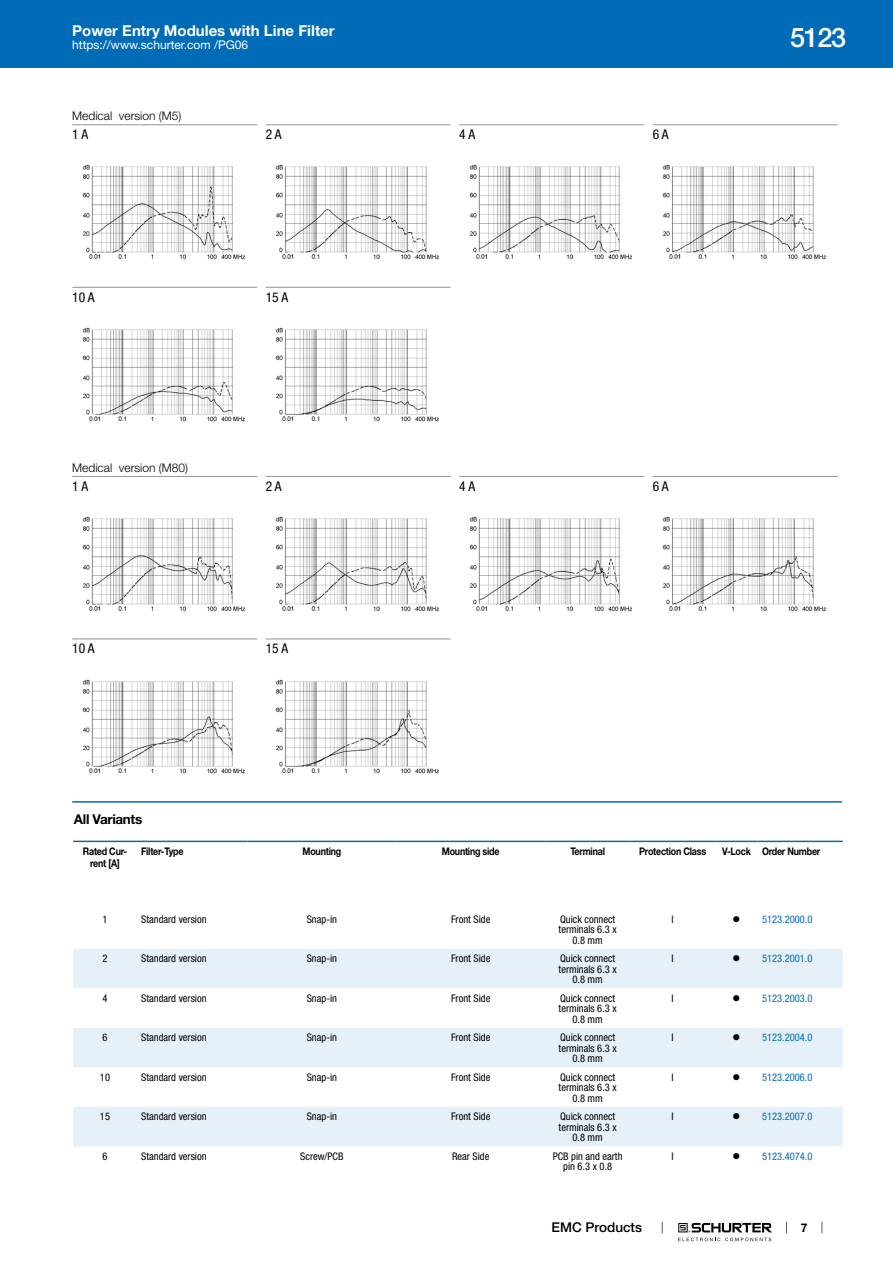
<style>
.page{position:relative;width:893px;height:1263px;background:#fff}
.page>*{position:absolute;margin:0;border:0;box-sizing:border-box;transform-origin:0 0}
.t1{font:500 27px "Helvetica Neue LT";color:#fff}
.t2{font:700 15px "Helvetica Neue LT";color:#fff}
.t3{font:condensed 13.5px "Helvetica Neue LT";color:#000}
.t4{font:500 13.5px "Helvetica Neue LT";color:#000}
.t5{font:700 13.5px "Helvetica Neue LT";letter-spacing:-.025em;color:#000}
.t6{font:300 12px "Helvetica Neue LT";color:#000}
.t7{font:12px "Helvetica Neue LT";color:#fff}
.t8{font:700 12px "Helvetica Neue LT";color:#000}
.t9{font:condensed 10.5px/10.5px "Helvetica Neue LT";color:#000;text-align:center}
.t10{font:700 10.5px/12.6px "Helvetica Neue LT";letter-spacing:-.025em;color:#000;text-align:center;scale:.85 1}
.t11{font:condensed 10.5px "Helvetica Neue LT";color:#006bb6}
.s1{color:#000}
</style>
<div class="page">
<svg style="left:678px;top:1223px;width:94px;height:18px"></svg>
<div style="left:0;top:0;width:893px;height:68px;background:#006bb6"></div>
<hr style="left:72px;top:124px;width:185px;height:1px;background:#939598">
<img style="left:82px;top:164px;width:163px;height:96px">
<hr style="left:266px;top:124px;width:185px;height:1px;background:#939598">
<img style="left:275px;top:164px;width:164px;height:96px">
<hr style="left:459px;top:124px;width:185px;height:1px;background:#939598">
<img style="left:469px;top:164px;width:163px;height:96px">
<hr style="left:653px;top:124px;width:185px;height:1px;background:#939598">
<img style="left:662px;top:164px;width:164px;height:96px">
<hr style="left:72px;top:287px;width:185px;height:1px;background:#939598">
<img style="left:82px;top:327px;width:163px;height:95px">
<hr style="left:266px;top:287px;width:185px;height:1px;background:#939598">
<img style="left:275px;top:327px;width:164px;height:95px">
<hr style="left:72px;top:476px;width:185px;height:1px;background:#939598">
<img style="left:82px;top:516px;width:163px;height:96px">
<hr style="left:266px;top:476px;width:185px;height:1px;background:#939598">
<img style="left:275px;top:516px;width:164px;height:96px">
<hr style="left:459px;top:476px;width:185px;height:1px;background:#939598">
<img style="left:469px;top:516px;width:163px;height:96px">
<hr style="left:653px;top:476px;width:185px;height:1px;background:#939598">
<img style="left:662px;top:516px;width:164px;height:96px">
<hr style="left:72px;top:639px;width:185px;height:1px;background:#939598">
<img style="left:82px;top:679px;width:163px;height:95px">
<hr style="left:266px;top:639px;width:185px;height:1px;background:#939598">
<img style="left:275px;top:679px;width:164px;height:95px">
<hr style="left:72px;top:801px;width:770px;height:2px;background:#006bb6">
<svg style="left:73px;top:842px;width:770px;height:1px"></svg>
<svg style="left:73px;top:949px;width:770px;height:197px;fill:#e6f0f8"></svg>
<hr style="left:73px;top:841px;width:64px;height:1px;background:#006bb6">
<hr style="left:137px;top:841px;width:110px;height:1px;background:#006bb6">
<hr style="left:247px;top:841px;width:149px;height:1px;background:#006bb6">
<hr style="left:396px;top:841px;width:149px;height:1px;background:#006bb6">
<hr style="left:545px;top:841px;width:85px;height:1px;background:#006bb6">
<hr style="left:630px;top:841px;width:85px;height:1px;background:#006bb6">
<hr style="left:715px;top:841px;width:43px;height:1px;background:#006bb6">
<hr style="left:758px;top:841px;width:85px;height:1px;background:#006bb6">
<h2 class="t2" style="left:72px;top:21px;width:264px">Power Entry Modules with Line Filter</h2>
<p class="t7" style="left:72px;top:38px;width:178px">https://www.schurter.com /PG06</p>
<p class="t6" style="left:72px;top:108px;width:111px">Medical version (M5)</p>
<p class="t3" style="left:72px;top:127px;width:17px">1 A</p>
<p class="t3" style="left:266px;top:127px;width:17px">2 A</p>
<p class="t3" style="left:459px;top:127px;width:17px">4 A</p>
<p class="t3" style="left:653px;top:127px;width:17px">6 A</p>
<p class="t3" style="left:72px;top:289px;width:24px">10 A</p>
<p class="t3" style="left:266px;top:289px;width:24px">15 A</p>
<p class="t6" style="left:72px;top:460px;width:117px">Medical version (M80)</p>
<p class="t3" style="left:72px;top:478px;width:17px">1 A</p>
<p class="t3" style="left:266px;top:478px;width:17px">2 A</p>
<p class="t3" style="left:459px;top:478px;width:17px">4 A</p>
<p class="t3" style="left:653px;top:478px;width:17px">6 A</p>
<p class="t3" style="left:72px;top:641px;width:24px">10 A</p>
<p class="t3" style="left:266px;top:641px;width:24px">15 A</p>
<h1 class="t1" style="left:790px;top:21px;width:57px">5123</h1>
<p class="t5" style="left:74px;top:811px;width:70px">All Variants</p>
<p class="t10" style="left:83px;top:844px;width:54px">Rated Cur&shy;rent [A]</p>
<p class="t10" style="left:141px;top:844px;width:51px">Filter-Type</p>
<p class="t10" style="left:302px;top:844px;width:47px">Mounting</p>
<p class="t10" style="left:442px;top:844px;width:69px">Mounting side</p>
<p class="t10" style="left:570px;top:844px;width:42px">Terminal</p>
<p class="t10" style="left:639px;top:844px;width:80px">Protection Class</p>
<p class="t10" style="left:722px;top:844px;width:117px">V-Lock Order Number</p>
<p class="t9" style="left:103px;top:914px;width:7px">1</p>
<p class="t9" style="left:141px;top:914px;width:67px">Standard version</p>
<p class="t9" style="left:307px;top:914px;width:32px">Snap-in</p>
<p class="t9" style="left:451px;top:914px;width:41px">Front Side</p>
<p class="t9" style="left:559px;top:914px;width:60px">Quick connect terminals 6.3 x<br>0.8 mm</p>
<p class="t9" style="left:672px;top:914px;width:4px">I</p>
<p class="t11" style="left:733px;top:913px;width:81px"><span class="s1">●</span> 5123.2000.0</p>
<p class="t9" style="left:103px;top:953px;width:7px">2</p>
<p class="t9" style="left:141px;top:953px;width:67px">Standard version</p>
<p class="t9" style="left:307px;top:953px;width:32px">Snap-in</p>
<p class="t9" style="left:451px;top:953px;width:41px">Front Side</p>
<p class="t9" style="left:559px;top:953px;width:60px">Quick connect terminals 6.3 x<br>0.8 mm</p>
<p class="t9" style="left:672px;top:953px;width:4px">I</p>
<p class="t11" style="left:733px;top:952px;width:81px"><span class="s1">●</span> 5123.2001.0</p>
<p class="t9" style="left:103px;top:993px;width:7px">4</p>
<p class="t9" style="left:141px;top:993px;width:67px">Standard version</p>
<p class="t9" style="left:307px;top:993px;width:32px">Snap-in</p>
<p class="t9" style="left:451px;top:993px;width:41px">Front Side</p>
<p class="t9" style="left:559px;top:993px;width:60px">Quick connect terminals 6.3 x<br>0.8 mm</p>
<p class="t9" style="left:672px;top:993px;width:4px">I</p>
<p class="t11" style="left:733px;top:992px;width:81px"><span class="s1">●</span> 5123.2003.0</p>
<p class="t9" style="left:103px;top:1032px;width:7px">6</p>
<p class="t9" style="left:141px;top:1032px;width:67px">Standard version</p>
<p class="t9" style="left:307px;top:1032px;width:32px">Snap-in</p>
<p class="t9" style="left:451px;top:1032px;width:41px">Front Side</p>
<p class="t9" style="left:559px;top:1032px;width:60px">Quick connect terminals 6.3 x<br>0.8 mm</p>
<p class="t9" style="left:672px;top:1032px;width:4px">I</p>
<p class="t11" style="left:733px;top:1031px;width:81px"><span class="s1">●</span> 5123.2004.0</p>
<p class="t9" style="left:100px;top:1072px;width:12px">10</p>
<p class="t9" style="left:141px;top:1072px;width:67px">Standard version</p>
<p class="t9" style="left:307px;top:1072px;width:32px">Snap-in</p>
<p class="t9" style="left:451px;top:1072px;width:41px">Front Side</p>
<p class="t9" style="left:559px;top:1072px;width:60px">Quick connect terminals 6.3 x<br>0.8 mm</p>
<p class="t9" style="left:672px;top:1072px;width:4px">I</p>
<p class="t11" style="left:733px;top:1071px;width:81px"><span class="s1">●</span> 5123.2006.0</p>
<p class="t9" style="left:100px;top:1111px;width:12px">15</p>
<p class="t9" style="left:141px;top:1111px;width:67px">Standard version</p>
<p class="t9" style="left:307px;top:1111px;width:32px">Snap-in</p>
<p class="t9" style="left:451px;top:1111px;width:41px">Front Side</p>
<p class="t9" style="left:559px;top:1111px;width:60px">Quick connect terminals 6.3 x<br>0.8 mm</p>
<p class="t9" style="left:672px;top:1111px;width:4px">I</p>
<p class="t11" style="left:733px;top:1110px;width:81px"><span class="s1">●</span> 5123.2007.0</p>
<p class="t9" style="left:103px;top:1151px;width:7px">6</p>
<p class="t9" style="left:141px;top:1151px;width:67px">Standard version</p>
<p class="t9" style="left:300px;top:1151px;width:45px">Screw/PCB</p>
<p class="t9" style="left:452px;top:1151px;width:39px">Rear Side</p>
<p class="t9" style="left:553px;top:1151px;width:71px">PCB pin and earth pin 6.3 x 0.8</p>
<p class="t9" style="left:672px;top:1151px;width:4px">I</p>
<p class="t11" style="left:733px;top:1150px;width:81px"><span class="s1">●</span> 5123.4074.0</p>
<p class="t4" style="left:552px;top:1219px;width:92px">EMC Products</p>
<p class="t8" style="left:801px;top:1220px;width:8px">7</p>
</div>
